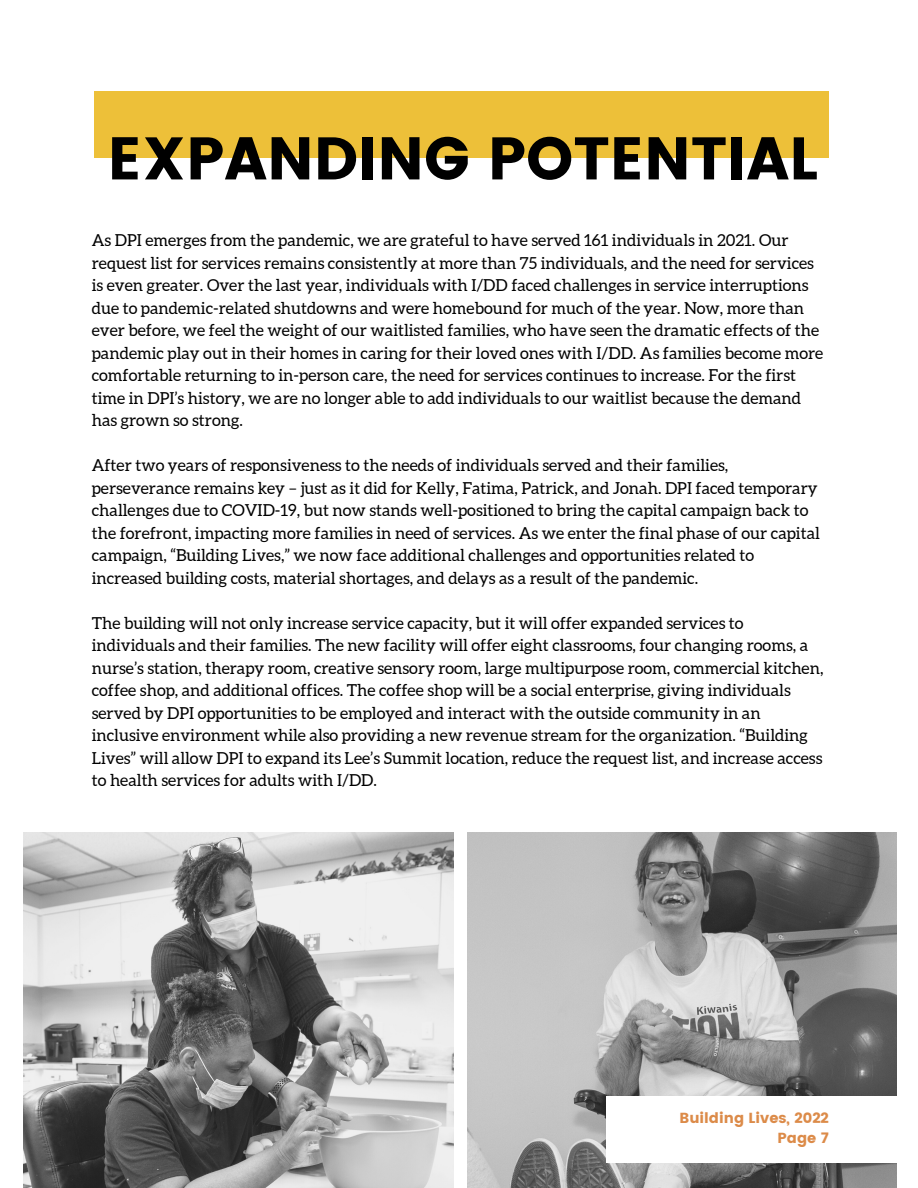
<style>
.page{position:relative;width:918px;height:1188px;background:#fff}
.page>*{position:absolute;margin:0;border:0;box-sizing:border-box;transform-origin:0 0}
.t1{font:60px "Poppins";color:#000}
.t2{font:16.5px/22.5px "Aleo";color:#000}
.t3{font:14.55px "Poppins";color:#dc8b49}
</style>
<div class="page">
<img style="left:467px;top:832px;width:429px;height:356px">
<div style="left:606px;top:1096px;width:312px;height:67px;background:#fff"></div>
<div style="left:95px;top:92px;width:734px;height:66px;background:#edc039"></div>
<img style="left:24px;top:832px;width:429px;height:356px">
<p class="t1" style="left:108px;top:124px;width:712px">EXPANDING POTENTIAL</p>
<p class="t2" style="left:92px;top:229px;width:733px">As DPI emerges from the pandemic, we are grateful to have served 161 individuals in 2021. Our request list for services remains consistently at more than 75 individuals, and the need for services is even greater. Over the last year, individuals with I/DD faced challenges in service interruptions due to pandemic-related shutdowns and were homebound for much of the year. Now, more than ever before, we feel the weight of our waitlisted families, who have seen the dramatic effects of the pandemic play out in their homes in caring for their loved ones with I/DD. As families become more comfortable returning to in-person care, the need for services continues to increase. For the first time in DPI’s history, we are no longer able to add individuals to our waitlist because the demand has grown so strong.</p>
<p class="t2" style="left:92px;top:454px;width:730px">After two years of responsiveness to the needs of individuals served and their families, perseverance remains key – just as it did for Kelly, Fatima, Patrick, and Jonah. DPI faced temporary challenges due to COVID-19, but now stands well-positioned to bring the capital campaign back to the forefront, impacting more families in need of services. As we enter the final phase of our capital campaign, “Building Lives,” we now face additional challenges and opportunities related to increased building costs, material shortages, and delays as a result of the pandemic.</p>
<p class="t2" style="left:92px;top:612px;width:733px">The building will not only increase service capacity, but it will offer expanded services to individuals and their families. The new facility will offer eight classrooms, four changing rooms, a nurse’s station, therapy room, creative sensory room, large multipurpose room, commercial kitchen, coffee shop, and additional offices. The coffee shop will be a social enterprise, giving individuals served by DPI opportunities to be employed and interact with the outside community in an inclusive environment while also providing a new revenue stream for the organization. “Building Lives” will allow DPI to expand its Lee’s Summit location, reduce the request list, and increase access to health services for adults with I/DD.</p>
<p class="t3" style="left:680px;top:1109px;width:151px">Building Lives, 2022</p>
<p class="t3" style="left:778px;top:1129px;width:53px">Page 7</p>
</div>
